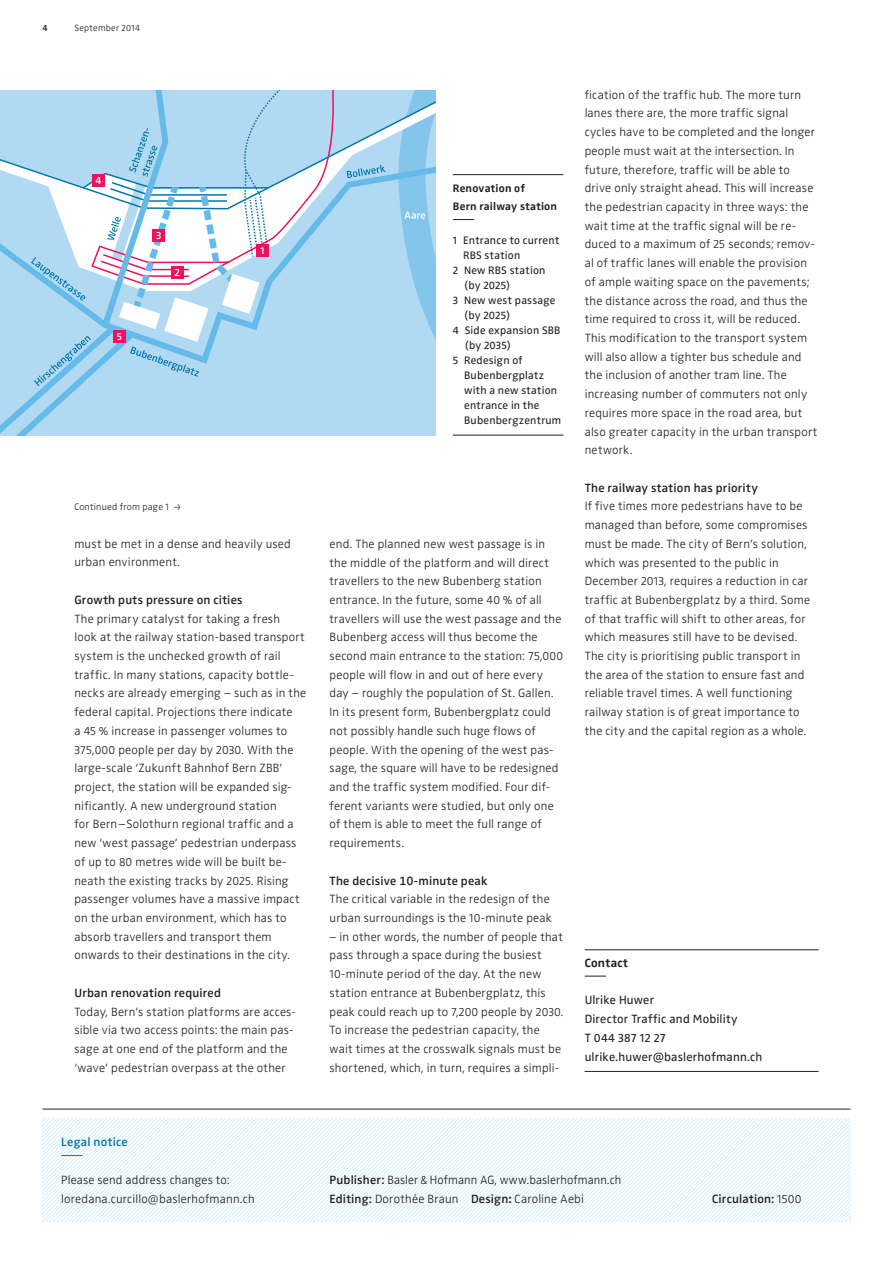
<style>
.page{position:relative;width:893px;height:1263px;background:#fff}
.page>*{position:absolute;margin:0;border:0;box-sizing:border-box;transform-origin:0 0}
.t1{font:300 12.3px/18.8px "Zwo Pro";letter-spacing:.02em;color:#231f20}
.t2{font:600 12.3px "Zwo Pro";letter-spacing:.015em;color:#231f20}
.t3{font:12.3px/18.8px "Zwo Pro";letter-spacing:.015em;color:#231f20}
.t4{font:600 12.3px "Zwo Pro";letter-spacing:.015em;color:#0076ab}
.t5{font:700 12.3px "Zwo Pro";letter-spacing:.02em;color:#231f20}
.t6{font:11.25px "Zwo Pro";letter-spacing:.02em;color:#231f20}
.t7{font:700 11.25px/18.6px "Zwo Pro";letter-spacing:.02em;color:#231f20}
.t8{font:600 10.5px "Zwo Pro";color:#fff}
.t9{font:300 9.75px "Zwo Pro";letter-spacing:.02em;color:#231f20}
.t10{font:300 9.3px "Zwo Pro";letter-spacing:.03em;color:#231f20}
.t11{font:600 9.3px "Zwo Pro";color:#231f20}
.s1{font-size:11.7px}
.s2{font-weight:600}
.s3{font-weight:700}
.s4{font-weight:300}
</style>
<div class="page">
<svg style="left:0;top:90px;width:436px;height:345px;background:#b5d8f0"></svg>
<svg style="left:570px;top:1118px;width:280px;height:103px"></svg>
<svg style="left:43px;top:1118px;width:527px;height:103px"></svg>
<hr style="left:43px;top:1109px;width:807px;height:1px;background:#231f20">
<hr style="left:585px;top:949px;width:234px;height:1px;background:#231f20">
<hr style="left:585px;top:1071px;width:234px;height:1px;background:#231f20">
<svg style="left:585px;top:976px;width:21px;height:1px"></svg>
<hr style="left:453px;top:174px;width:110px;height:1px;background:#231f20">
<hr style="left:453px;top:435px;width:110px;height:1px;background:#231f20">
<svg style="left:453px;top:219px;width:21px;height:1px"></svg>
<svg style="left:61px;top:1155px;width:21px;height:1px"></svg>
<p class="t11" style="left:43px;top:23px;width:7px">4</p>
<p class="t10" style="left:74px;top:23px;width:67px">September 2014</p>
<p class="t8" style="left:95px;top:174px;width:8px">4</p>
<p class="t8" style="left:117px;top:330px;width:7px">5</p>
<p class="t8" style="left:156px;top:229px;width:8px">3</p>
<p class="t8" style="left:174px;top:266px;width:8px">2</p>
<p class="t8" style="left:260px;top:244px;width:6px">1</p>
<p class="t9" style="left:74px;top:501px;width:109px">Continued from page 1 →</p>
<p class="t1" style="left:74px;top:534px;width:218px">must be met in a dense and heavily used urban environment.</p>
<p class="t2" style="left:74px;top:593px;width:170px">Growth puts pressure on cities</p>
<p class="t1" style="left:74px;top:609px;width:233px">The primary catalyst for taking a fresh<br>look at the railway station-based transport system is the unchecked growth of rail traffic. In many stations, capacity bottle&shy;necks are already emerging – such as in the federal capital. Projections there indicate<br>a 45 % increase in passenger volumes to 375,000 people per day by 2030. With the large-scale ‘Zukunft Bahnhof Bern ZBB’ project, the station will be expanded sig&shy;nificantly. A new underground station<br>for Bern – Solothurn regional traffic and a new ‘west passage’ pedestrian underpass of up to 80 metres wide will be built be&shy;neath the existing tracks by 2025. Rising passenger volumes have a massive impact on the urban environment, which has to absorb travellers and transport them onwards to their destinations in the city.</p>
<p class="t2" style="left:74px;top:985px;width:148px">Urban renovation required</p>
<p class="t1" style="left:74px;top:1002px;width:223px">Today, Bern’s station platforms are acces&shy;sible via two access points: the main pas&shy;sage at one end of the platform and the ‘wave’ pedestrian overpass at the other</p>
<p class="t7" style="left:453px;top:179px;width:106px">Renovation of<br>Bern railway station</p>
<p class="t6" style="left:453px;top:234px;width:108px">1 Entrance to current</p>
<p class="t6" style="left:463px;top:249px;width:59px">RBS station</p>
<p class="t6" style="left:453px;top:264px;width:94px">2 New RBS station</p>
<p class="t6" style="left:464px;top:279px;width:48px">(by 2025)</p>
<p class="t6" style="left:453px;top:294px;width:104px">3 New west passage</p>
<p class="t6" style="left:464px;top:309px;width:48px">(by 2025)</p>
<p class="t6" style="left:453px;top:324px;width:109px">4 Side expansion SBB</p>
<p class="t6" style="left:465px;top:339px;width:48px">(by 2035)</p>
<p class="t6" style="left:453px;top:354px;width:71px">5 Redesign of</p>
<p class="t6" style="left:464px;top:369px;width:82px">Bubenbergplatz</p>
<p class="t6" style="left:464px;top:384px;width:94px">with a new station</p>
<p class="t6" style="left:464px;top:399px;width:77px">entrance in the</p>
<p class="t6" style="left:464px;top:414px;width:99px">Bubenbergzentrum</p>
<p class="t1" style="left:330px;top:535px;width:235px">end. The planned new west passage is in the middle of the platform and will direct travellers to the new Bubenberg station entrance. In the future, some 40 % of all travellers will use the west passage and the Bubenberg access will thus become the second main entrance to the station: 75,000 people will flow in and out of here every day – roughly the population of St. Gallen.<br>In its present form, Bubenbergplatz could not possibly handle such huge flows of people. With the opening of the west pas&shy;sage, the square will have to be redesigned and the traffic system modified. Four dif&shy;ferent variants were studied, but only one of them is able to meet the full range of requirements.</p>
<p class="t2" style="left:330px;top:873px;width:159px">The decisive 10-minute peak</p>
<p class="t1" style="left:330px;top:890px;width:224px">The critical variable in the redesign of the urban surroundings is the 10-minute peak</p>
<p class="t1" style="left:330px;top:927px;width:235px">– in other words, the number of people that pass through a space during the busiest 10-minute period of the day. At the new station entrance at Bubenbergplatz, this peak could reach up to 7,200 people by 2030.<br>To increase the pedestrian capacity, the wait times at the crosswalk signals must be shortened, which, in turn, requires a simpli-</p>
<p class="t1" style="left:585px;top:85px;width:234px">fication of the traffic hub. The more turn lanes there are, the more traffic signal cycles have to be completed and the longer people must wait at the intersection. In future, therefore, traffic will be able to drive only straight ahead. This will increase the pedestrian capacity in three ways: the wait time at the traffic signal will be re&shy;duced to a maximum of 25 seconds; remov&shy;al of traffic lanes will enable the provision of ample waiting space on the pavements; the distance across the road, and thus the time required to cross it, will be reduced.<br>This modification to the transport system will also allow a tighter bus schedule and the inclusion of another tram line. The increasing number of commuters not only requires more space in the road area, but also greater capacity in the urban transport network.</p>
<p class="t2" style="left:585px;top:480px;width:175px">The railway station has priority</p>
<p class="t1" style="left:585px;top:497px;width:227px">If five times more pedestrians have to be managed than before, some compromises must be made. The city of Bern’s solution, which was presented to the public in December 2013, requires a reduction in car traffic at Bubenbergplatz by a third. Some of that traffic will shift to other areas, for which measures still have to be devised.<br>The city is prioritising public transport in the area of the station to ensure fast and reliable travel times. A well functioning railway station is of great importance to the city and the capital region as a whole.</p>
<p class="t5" style="left:585px;top:956px;width:45px">Contact</p>
<p class="t3" style="left:585px;top:991px;width:179px">Ulrike Huwer<br>Director Traffic and Mobility<br>T 044 387 12 27 ulrike.huwer@baslerhofmann.ch</p>
<p class="t4" style="left:61px;top:1135px;width:68px">Legal notice</p>
<p class="t1" style="left:61px;top:1171px;width:195px">Please send address changes to: loredana.curcillo<span class="s1">@</span>baslerhofmann.ch</p>
<p class="t1" style="left:330px;top:1171px;width:293px"><span class="s2">Publisher:</span> Basler &amp; Hofmann AG, www.baslerhofmann.ch<br><span class="s2">Editing:</span> Dorothée Braun <span class="s2">Design</span><span class="s3">:</span> Caroline Aebi</p>
<p class="t2" style="left:712px;top:1191px;width:91px">Circulation: <span class="s4">1500</span></p>
</div>
